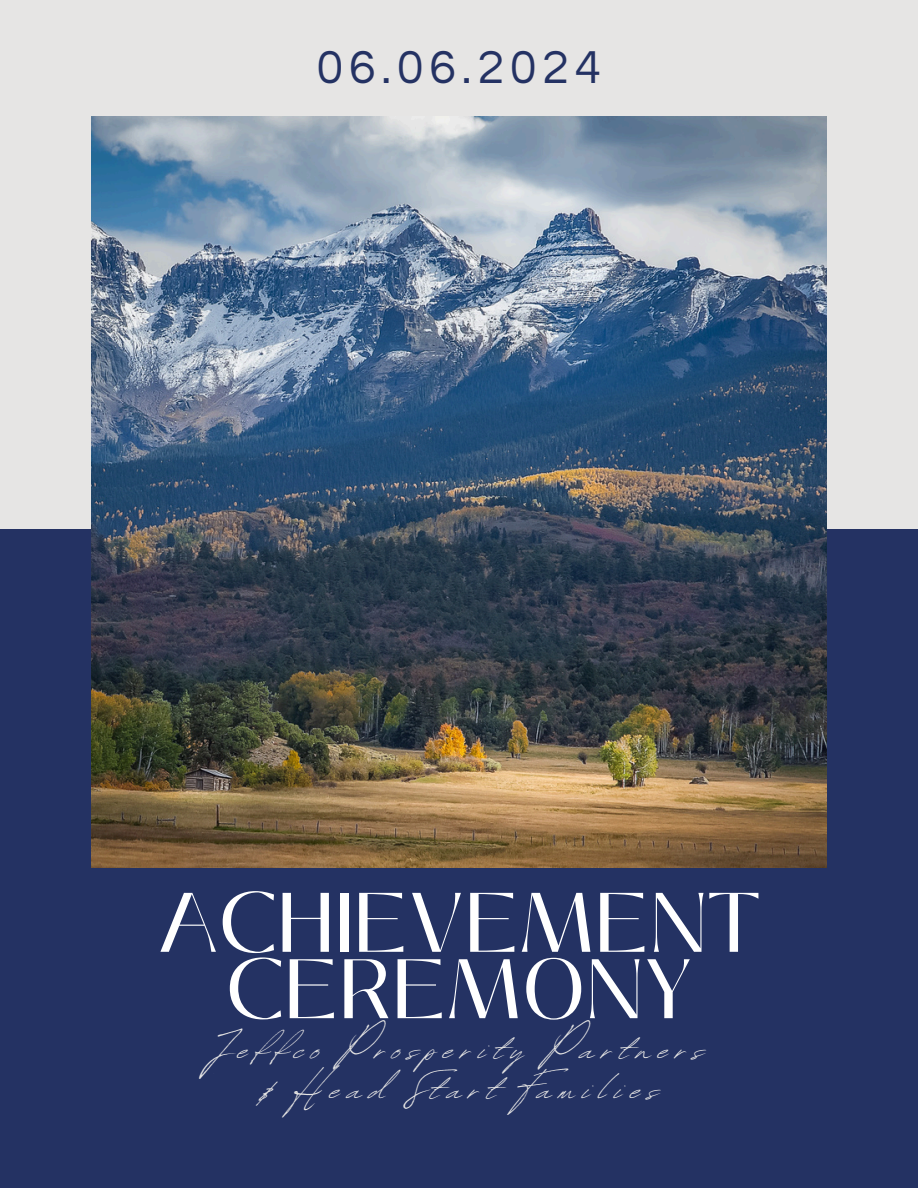
<style>
.page{position:relative;width:918px;height:1188px;background:#e6e5e4}
.page>*{position:absolute;margin:0;border:0;box-sizing:border-box;transform-origin:0 0}
.t1{font:84px/66.3px "Black Mango";color:#fff;text-align:center}
.t2{font:49.65px "Revive 80 Signature";letter-spacing:.15em;color:#e6e5e4}
.t3{font:48px "Questrial";letter-spacing:.125em;color:#243263}
</style>
<div class="page">
<div style="left:0;top:530px;width:918px;height:658px;background:#243263"></div>
<img style="left:92px;top:116px;width:734px;height:752px">
<p class="t3" style="left:317px;top:44px;width:286px">06.06.2024</p>
<p class="t1" style="left:158px;top:890px;width:604px">ACHIEVEMENT<br>CEREMONY</p>
<p class="t2" style="left:214px;top:1012px;width:492px">Jeffco Prosperity Partners</p>
<p class="t2" style="left:259px;top:1051px;width:401px">&amp; Head Start Families</p>
</div>
